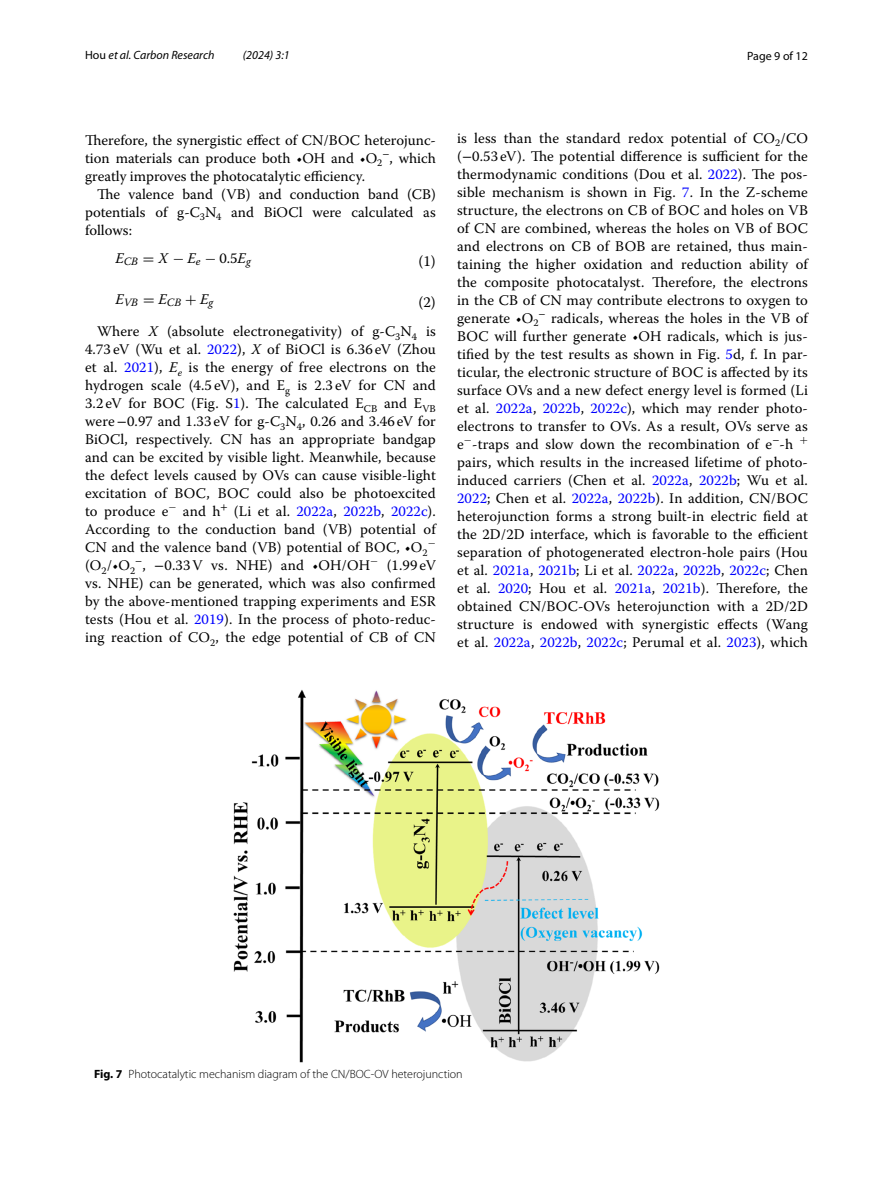
<style>
.page{position:relative;width:893px;height:1187px;background:#fff}
.page>*{position:absolute;margin:0;border:0;box-sizing:border-box;transform-origin:0 0}
.t1{font:15px "Warnock Pro";color:#000}
.t2{font:14.7px/18px "Warnock Pro";letter-spacing:.01em;color:#000;text-align:justify}
.t3{font:14.7px "Warnock Pro It 2";color:#000}
.t4{font:300 12px "Myriad Pro";color:#000}
.t5{font:italic 12px "Myriad Pro";color:#000}
.t6{font:12px "Myriad Pro";color:#000}
.t7{font:11.25px "Warnock Pro It 3";color:#000}
.t8{font:10.35px "MTSY";color:#000}
.s1{font-style:normal}
.s2{font-family:"MTSYN2"}
.s3{font-family:"Warnock Pro Regular 2"}
.s4{font-style:italic}
.s5{color:#00f}
.s6{font-family:"STIX"}
.s7{font-weight:700}
</style>
<div class="page">
<img style="left:234px;top:690px;width:425px;height:372px">
<p class="t5" style="left:85px;top:48px;width:131px"><span class="s1">Hou</span> et al. Carbon Research</p>
<p class="t5" style="left:243px;top:48px;width:48px">(2024) 3:1</p>
<p class="t6" style="left:747px;top:48px;width:62px">Page 9 of 12</p>
<p class="t2" style="left:85px;top:131px;width:352px">Therefore, the synergistic effect of CN/BOC heterojunc&shy;tion materials can produce both •OH and •O<sub>2</sub><sup>−</sup>, which greatly improves the photocatalytic efficiency.</p>
<p class="t2" style="left:85px;top:184px;width:352px;text-indent:12px">The valence band (VB) and conduction band (CB) potentials of g-C<sub>3</sub>N<sub>4</sub> and BiOCl were calculated as follows:</p>
<p class="t3" style="left:115px;top:252px;width:137px">E<sub>CB</sub> <span class="s2">=</span> X <span class="s2">−</span> E<sub>e</sub> <span class="s2">−</span> <span class="s3">0.5</span>E<sub>g</sub></p>
<p class="t1" style="left:419px;top:251px;width:19px">(1)</p>
<p class="t7" style="left:115px;top:298px;width:99px"><sup>E</sup>VB <sup>=</sup> <sup>E</sup>CB <sup>+</sup> <sup>E</sup>g</p>
<p class="t1" style="left:419px;top:293px;width:19px">(2)</p>
<p class="t2" style="left:85px;top:322px;width:352px;text-indent:12px">Where <span class="s4">X</span> (absolute electronegativity) of g-C<sub>3</sub>N<sub>4</sub> is 4.73 eV (Wu et al. <span class="s5">2022</span>), <span class="s4">X</span> of BiOCl is 6.36 eV (Zhou et al. <span class="s5">2021</span>), <span class="s4">E</span><sub>e</sub> is the energy of free electrons on the hydrogen scale (4.5 eV), and E<sub>g</sub> is 2.3 eV for CN and 3.2 eV for BOC (Fig. S<span class="s5">1</span>). The calculated E<sub>CB</sub> and E<sub>VB </sub>were<span class="s6">−</span>0.97 and 1.33 eV for g-C<sub>3</sub>N<sub>4</sub>, 0.26 and 3.46 eV for BiOCl, respectively. CN has an appropriate bandgap and can be excited by visible light. Meanwhile, because the defect levels caused by OVs can cause visible-light excitation of BOC, BOC could also be photoexcited to produce e<sup>−</sup> and h<sup>+</sup> (Li et al. <span class="s5">2022a</span>, <span class="s5">2022b</span>, <span class="s5">2022c</span>).<br>According to the conduction band (VB) potential of CN and the valence band (VB) potential of BOC, •O<sub>2</sub></p>
<p class="t8" style="left:428px;top:536px;width:10px">−</p>
<p class="t2" style="left:85px;top:556px;width:352px">(O<sub>2</sub>/•O<sub>2</sub><sup>−</sup>, <span class="s6">−</span>0.33V vs. NHE) and •OH/OH<sup>−</sup> (1.99 eV vs. NHE) can be generated, which was also confirmed by the above-mentioned trapping experiments and ESR tests (Hou et al. <span class="s5">2019</span>). In the process of photo-reduc&shy;ing reaction of CO<sub>2</sub>, the edge potential of CB of CN</p>
<p class="t2" style="left:457px;top:128px;width:352px">is less than the standard redox potential of CO<sub>2</sub>/CO (<span class="s6">−</span>0.53 eV). The potential difference is sufficient for the thermodynamic conditions (Dou et al. <span class="s5">2022</span>). The pos&shy;sible mechanism is shown in Fig. <span class="s5">7</span>. In the Z-scheme structure, the electrons on CB of BOC and holes on VB of CN are combined, whereas the holes on VB of BOC and electrons on CB of BOB are retained, thus main&shy;taining the higher oxidation and reduction ability of the composite photocatalyst. Therefore, the electrons in the CB of CN may contribute electrons to oxygen to generate •O<sub>2</sub><sup>−</sup> radicals, whereas the holes in the VB of BOC will further generate •OH radicals, which is jus&shy;tified by the test results as shown in Fig. <span class="s5">5</span>d, f. In par&shy;ticular, the electronic structure of BOC is affected by its surface OVs and a new defect energy level is formed (Li et al. <span class="s5">2022a</span>, <span class="s5">2022b</span>, <span class="s5">2022c</span>), which may render photo&shy;electrons to transfer to OVs. As a result, OVs serve as e<sup>−</sup>-traps and slow down the recombination of e<sup>−</sup>-h <sup>+ </sup>pairs, which results in the increased lifetime of photo&shy;induced carriers (Chen et al. <span class="s5">2022a</span>, <span class="s5">2022b</span>; Wu et al.<br><span class="s5">2022</span>; Chen et al. <span class="s5">2022a</span>, <span class="s5">2022b</span>). In addition, CN/BOC heterojunction forms a strong built-in electric field at the 2D/2D interface, which is favorable to the efficient separation of photogenerated electron-hole pairs (Hou et al. <span class="s5">2021a</span>, <span class="s5">2021b</span>; Li et al. <span class="s5">2022a</span>, <span class="s5">2022b</span>, <span class="s5">2022c</span>; Chen et al. <span class="s5">2020</span>; Hou et al. <span class="s5">2021a</span>, <span class="s5">2021b</span>). Therefore, the obtained CN/BOC-OVs heterojunction with a 2D/2D structure is endowed with synergistic effects (Wang et al. <span class="s5">2022a</span>, <span class="s5">2022b</span>, <span class="s5">2022c</span>; Perumal et al. <span class="s5">2023</span>), which</p>
<p class="t4" style="left:94px;top:1067px;width:370px"><span class="s7">Fig. 7</span> Photocatalytic mechanism diagram of the CN/BOC-OV heterojunction</p>
</div>
